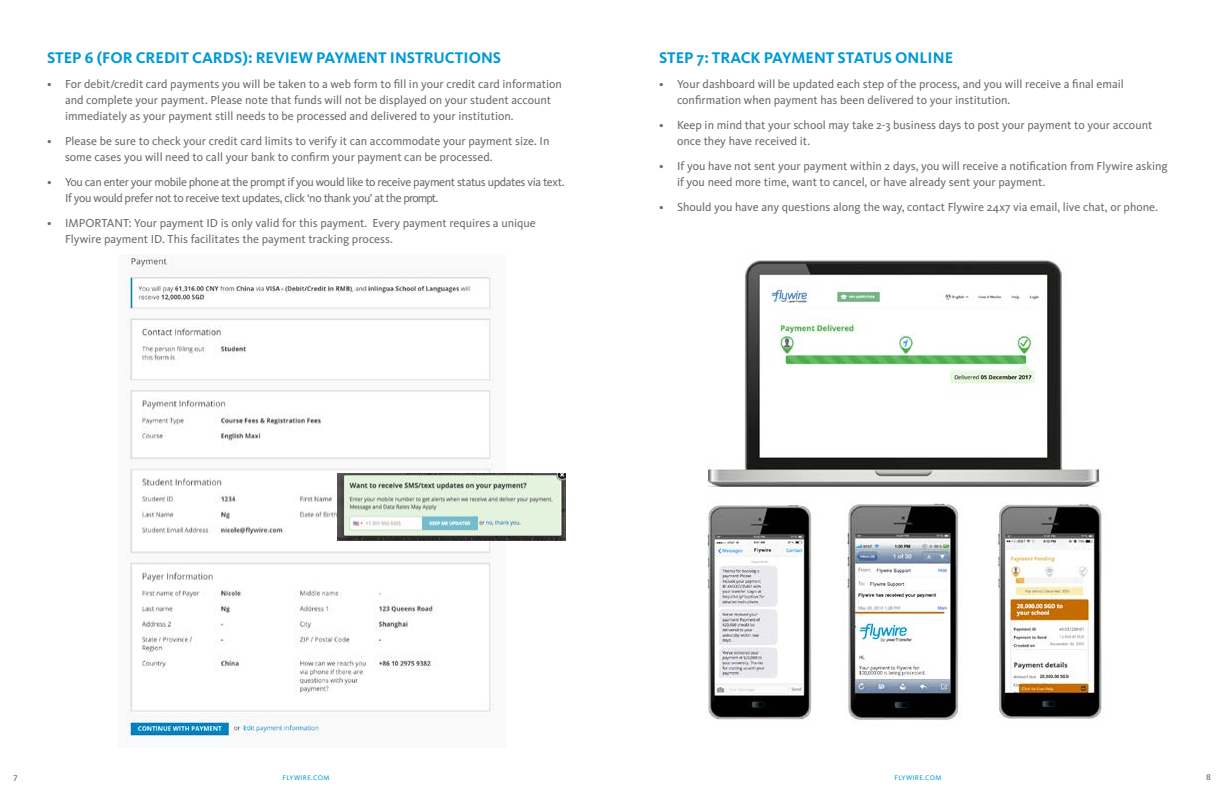
<style>
.page{position:relative;width:1224px;height:792px;background:#fff}
.page>*{position:absolute;margin:0;border:0;box-sizing:border-box;transform-origin:0 0}
.t1{font:700 16px "Kievit OT";color:#0099d8}
.t2{font:12px/16px "Kievit OT";color:#696a6d}
.t3{font:12px/16px "Kievit OT";letter-spacing:-.03em;color:#696a6d}
.t4{font:500 8px "Avenir Next";color:#5c605e}
.t5{font:7px "Kievit OT";letter-spacing:.05em;color:#0099d8}
</style>
<div class="page">
<img style="left:119px;top:254px;width:375px;height:488px">
<img style="left:337px;top:473px;width:228px;height:68px">
<img style="left:707px;top:260px;width:397px;height:462px">
<h1 class="t1" style="left:47px;top:48px;width:456px">STEP 6 (FOR CREDIT CARDS): REVIEW PAYMENT INSTRUCTIONS</h1>
<p class="t2" style="left:65px;top:76px;width:498px;text-indent:-18px">• For debit/credit card payments you will be taken to a web form to fill in your credit card information and complete your payment. Please note that funds will not be displayed on your student account immediately as your payment still needs to be processed and delivered to your institution.</p>
<p class="t2" style="left:65px;top:133px;width:486px;text-indent:-18px">• Please be sure to check your credit card limits to verify it can accommodate your payment size. In some cases you will need to call your bank to confirm your payment can be processed.</p>
<p class="t3" style="left:65px;top:174px;width:501px;text-indent:-18px">• You can enter your mobile phone at the prompt if you would like to receive payment status updates via text.<br>If you would prefer not to receive text updates, click ‘no thank you’ at the prompt.</p>
<p class="t2" style="left:65px;top:215px;width:472px;text-indent:-18px">• IMPORTANT: Your payment ID is only valid for this payment. Every payment requires a unique<br>Flywire payment ID. This facilitates the payment tracking process.</p>
<h1 class="t1" style="left:659px;top:48px;width:296px">STEP 7: TRACK PAYMENT STATUS ONLINE</h1>
<p class="t2" style="left:677px;top:76px;width:448px;text-indent:-18px">• Your dashboard will be updated each step of the process, and you will receive a final email confirmation when payment has been delivered to your institution.</p>
<p class="t2" style="left:677px;top:117px;width:477px;text-indent:-18px">• Keep in mind that your school may take 2-3 business days to post your payment to your account once they have received it.</p>
<p class="t2" style="left:677px;top:158px;width:492px;text-indent:-18px">• If you have not sent your payment within 2 days, you will receive a notification from Flywire asking if you need more time, want to cancel, or have already sent your payment.</p>
<p class="t2" style="left:659px;top:199px;width:501px">• Should you have any questions along the way, contact Flywire 24x7 via email, live chat, or phone.</p>
<p class="t4" style="left:13px;top:771px;width:6px">7</p>
<p class="t4" style="left:1206px;top:770px;width:6px">8</p>
<p class="t5" style="left:283px;top:774px;width:48px">FLYWIRE.COM</p>
<p class="t5" style="left:895px;top:774px;width:48px">FLYWIRE.COM</p>
</div>
